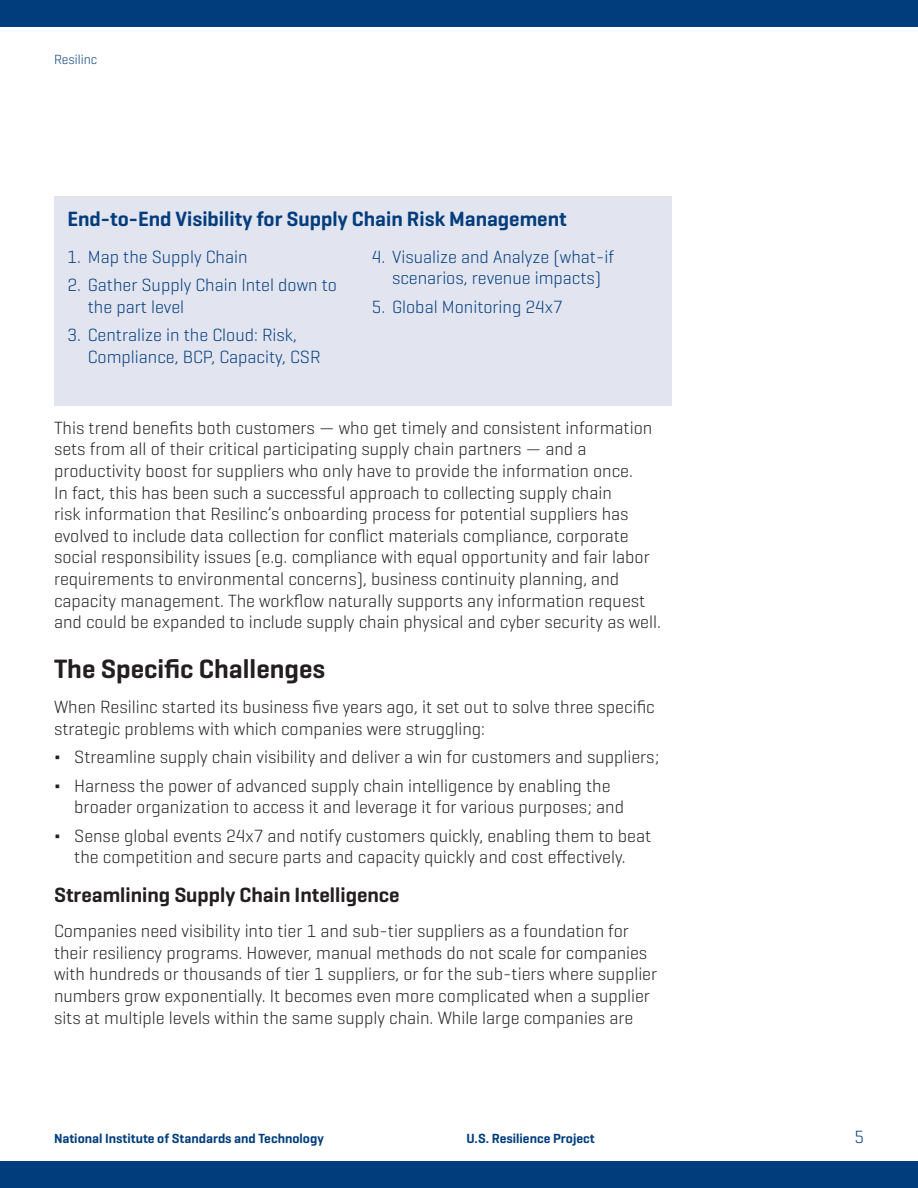
<style>
.page{position:relative;width:918px;height:1188px;background:#fff}
.page>*{position:absolute;margin:0;border:0;box-sizing:border-box;transform-origin:0 0}
.Section_header{font:600 27px "Geogrotesque";color:#231f20}
.Subhead{font:600 21px "Geogrotesque";color:#013d7d}
.Subhead-2{font:600 21px "Geogrotesque";color:#231f20}
.Body_text{font:300 18px/21.6px "Geogrotesque";color:#231f20}
.t1{font:300 18px/21.6px "Geogrotesque";color:#013d7d}
.t2{font:600 13.5px "Geogrotesque";color:#013d7d}
.t3{font:300 13.5px "Geogrotesque";color:#013d7d}
</style>
<div class="page">
<div style="left:0;top:1161px;width:918px;height:27px;background:#013d7d"></div>
<div style="left:0;top:0;width:918px;height:27px;background:#013d7d"></div>
<div style="left:54px;top:197px;width:618px;height:91px;background:#e2e4ef"></div>
<div style="left:54px;top:236px;width:618px;height:170px;background:#e2e4ef"></div>
<p class="t3" style="left:54px;top:51px;width:45px">Resilinc</p>
<p class="Subhead" style="left:68px;top:206px;width:501px">End-to-End Visibility for Supply Chain Risk Management</p>
<p class="t1" style="left:68px;top:245px;width:182px">1. Map the Supply Chain</p>
<p class="t1" style="left:88px;top:274px;width:251px;text-indent:-20px">2. Gather Supply Chain Intel down to the part level</p>
<p class="t1" style="left:88px;top:323px;width:234px;text-indent:-20px">3. Centralize in the Cloud: Risk,<br>Compliance, BCP, Capacity, CSR</p>
<p class="t1" style="left:372px;top:245px;width:244px;text-align:center">4. Visualize and Analyze (what-if scenarios, revenue impacts)</p>
<p class="t1" style="left:372px;top:295px;width:193px">5. Global Monitoring 24x7</p>
<p class="Body_text" style="left:54px;top:416px;width:608px">This trend benefits both customers — who get timely and consistent information sets from all of their critical participating supply chain partners — and a productivity boost for suppliers who only have to provide the information once.<br>In fact, this has been such a successful approach to collecting supply chain<br>risk information that Resilinc’s onboarding process for potential suppliers has evolved to include data collection for conflict materials compliance, corporate social responsibility issues (e.g. compliance with equal opportunity and fair labor requirements to environmental concerns), business continuity planning, and capacity management. The workflow naturally supports any information request and could be expanded to include supply chain physical and cyber security as well.</p>
<p class="Section_header" style="left:54px;top:652px;width:273px">The Specific Challenges</p>
<p class="Body_text" style="left:54px;top:696px;width:602px">When Resilinc started its business five years ago, it set out to solve three specific strategic problems with which companies were struggling:</p>
<p class="Body_text" style="left:54px;top:746px;width:607px">Δ Streamline supply chain visibility and deliver a win for customers and suppliers;</p>
<p class="Body_text" style="left:74px;top:774px;width:551px;text-indent:-20px">Δ Harness the power of advanced supply chain intelligence by enabling the broader organization to access it and leverage it for various purposes; and</p>
<p class="Body_text" style="left:54px;top:824px;width:599px;text-align:center">Δ Sense global events 24x7 and notify customers quickly, enabling them to beat the competition and secure parts and capacity quickly and cost effectively.</p>
<p class="Subhead-2" style="left:54px;top:882px;width:347px">Streamlining Supply Chain Intelligence</p>
<p class="Body_text" style="left:54px;top:920px;width:605px">Companies need visibility into tier 1 and sub-tier suppliers as a foundation for their resiliency programs. However, manual methods do not scale for companies with hundreds or thousands of tier 1 suppliers, or for the sub-tiers where supplier numbers grow exponentially. It becomes even more complicated when a supplier sits at multiple levels within the same supply chain. While large companies are</p>
<p class="t2" style="left:54px;top:1130px;width:271px">National Institute of Standards and Technology</p>
<p class="t2" style="left:467px;top:1130px;width:130px">U.S. Resilience Project</p>
<p class="t1" style="left:854px;top:1125px;width:11px">5</p>
</div>
